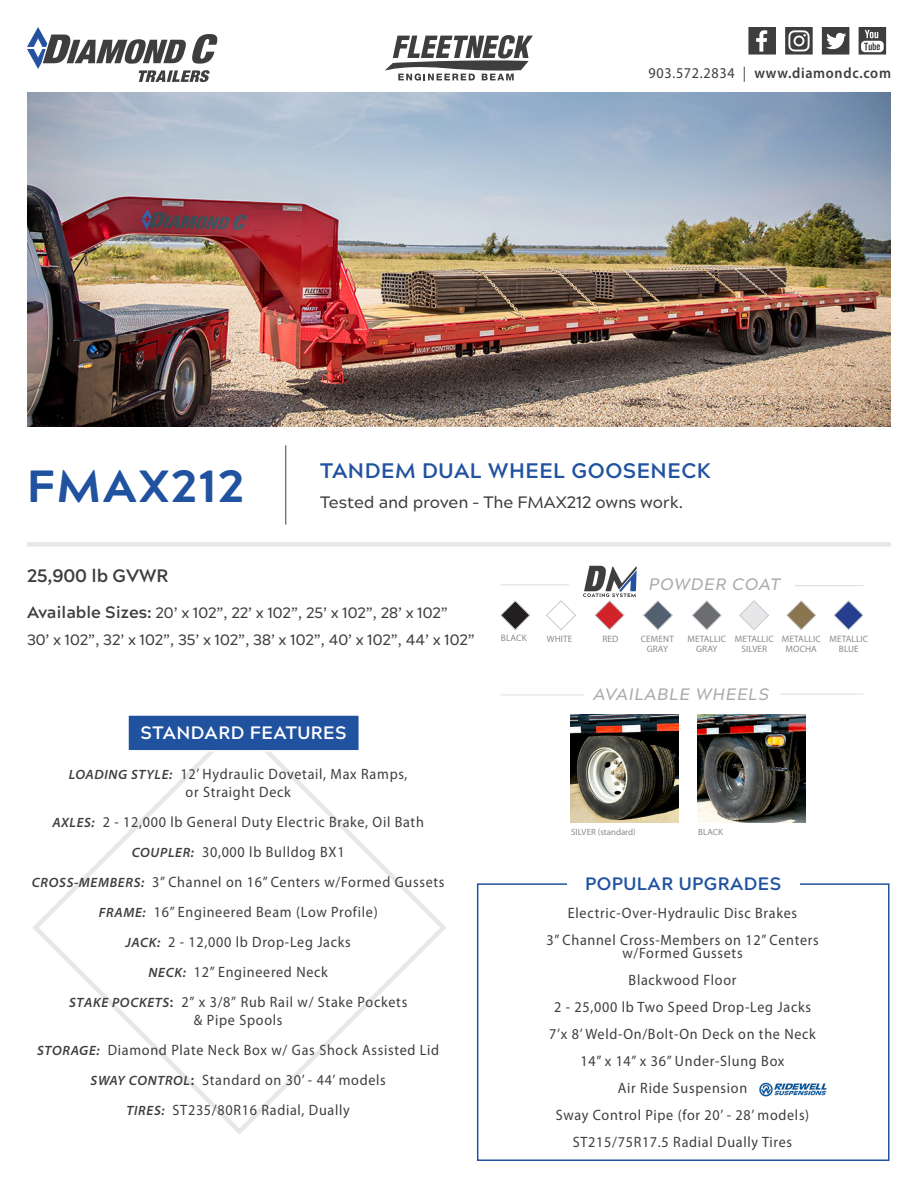
<style>
.page{position:relative;width:918px;height:1188px;background:#fff}
.page>*{position:absolute;margin:0;border:0;box-sizing:border-box;transform-origin:0 0}
.t1{font:800 45px "Acherus Grotesque";letter-spacing:.05em;color:#2052a0}
.t2{font:700 21px "Acherus Grotesque";letter-spacing:.025em;color:#2052a0}
.t3{font:700 18px "Acherus Grotesque";letter-spacing:.025em;color:#fff}
.t4{font:700 18px "Acherus Grotesque";letter-spacing:.025em;color:#2052a0}
.t5{font:700 18px "Acherus Grotesque";color:#3e3e3f}
.t6{font:500 16.5px "Acherus Grotesque";color:#3e3e3f}
.t7{font:italic 500 16.5px "Acherus Grotesque";letter-spacing:.05em;color:#a8a9ad}
.t8{font:15px/30px "Myriad Pro";letter-spacing:.05em;color:#3e3e3f;text-align:center;scale:.94 1}
.t9{font:500 15px/27px "Acherus Grotesque";color:#3e3e3f}
.t10{font:600 15px "Myriad Pro";letter-spacing:.05em;color:#3e3e3f;scale:.94 1}
.t11{font:9.3px/10.2px "Myriad Pro";letter-spacing:.01em;color:#8a8c8f;text-align:center}
.t12{font:9px "Myriad Pro";letter-spacing:-.005em;color:#8a8c8f}
.s1{font-weight:400}
.s2{font-weight:700;font-size:16.5px}
.s3{font-weight:600;font-style:italic;font-stretch:semi-expanded;font-size:13.5px}
.s4{font-weight:600}
</style>
<div class="page">
<img style="left:27px;top:93px;width:864px;height:334px">
<svg style="left:27px;top:27px;width:191px;height:55px"></svg>
<svg style="left:748px;top:27px;width:28px;height:28px"></svg>
<svg style="left:785px;top:27px;width:28px;height:28px"></svg>
<svg style="left:822px;top:27px;width:27px;height:28px"></svg>
<svg style="left:859px;top:27px;width:27px;height:28px"></svg>
<div style="left:27px;top:542px;width:864px;height:5px;background:#e6e7e9"></div>
<hr style="left:285px;top:445px;width:1px;height:80px;background:#3e3e3f">
<svg style="left:385px;top:35px;width:148px;height:46px"></svg>
<svg style="left:500px;top:600px;width:30px;height:30px"></svg>
<svg style="left:643px;top:600px;width:30px;height:30px"></svg>
<svg style="left:692px;top:600px;width:30px;height:30px"></svg>
<svg style="left:546px;top:600px;width:30px;height:30px"></svg>
<svg style="left:739px;top:600px;width:30px;height:30px"></svg>
<svg style="left:786px;top:600px;width:30px;height:30px"></svg>
<svg style="left:833px;top:600px;width:31px;height:30px"></svg>
<svg style="left:32px;top:752px;width:414px;height:383px"></svg>
<div style="left:127px;top:714px;width:233px;height:38px;background:#2052a0;border:2px solid #fff"></div>
<div style="left:477px;top:883px;width:413px;height:278px;border:2px solid #2052a0"></div>
<div style="left:567px;top:877px;width:233px;height:14px;background:#fff"></div>
<img style="left:759px;top:1082px;width:68px;height:15px">
<hr style="left:501px;top:584px;width:68px;height:1px;background:#dcdddf">
<hr style="left:795px;top:585px;width:68px;height:1px;background:#dcdddf">
<hr style="left:501px;top:695px;width:83px;height:1px;background:#dcdddf">
<hr style="left:780px;top:694px;width:83px;height:1px;background:#dcdddf">
<svg style="left:583px;top:566px;width:54px;height:64px"></svg>
<img style="left:698px;top:715px;width:108px;height:108px">
<img style="left:571px;top:715px;width:108px;height:108px">
<p class="t10" style="left:649px;top:64px;width:259px"><span class="s1">903.572.2834 |</span> www.diamondc.com</p>
<h1 class="t1" style="left:27px;top:447px;width:218px">FMAX212</h1>
<p class="t5" style="left:27px;top:560px;width:143px">25,900 lb GVWR</p>
<h2 class="t2" style="left:320px;top:453px;width:392px">TANDEM DUAL WHEEL GOOSENECK</h2>
<p class="t6" style="left:320px;top:488px;width:365px">Tested and proven – The FMAX212 owns work.</p>
<p class="t7" style="left:649px;top:570px;width:133px">POWDER COAT</p>
<p class="t9" style="left:27px;top:599px;width:450px"><span class="s2">Available Sizes:</span> 20’ x 102”, 22’ x 102”, 25’ x 102”, 28’ x 102”<br>30’ x 102”, 32’ x 102”, 35’ x 102”, 38’ x 102”, 40’ x 102”, 44’ x 102”</p>
<p class="t3" style="left:141px;top:717px;width:208px">STANDARD FEATURES</p>
<p class="t8" style="left:69px;top:765px;width:362px;line-height:18px"><span class="s3">LOADING STYLE:</span> 12’ Hydraulic Dovetail, Max Ramps, or Straight Deck</p>
<p class="t8" style="left:32px;top:807px;width:440px"><span class="s3">AXLES:</span> 2 - 12,000 lb General Duty Electric Brake, Oil Bath <span class="s3">COUPLER:</span> 30,000 lb Bulldog BX1<br><span class="s3">CROSS-MEMBERS:</span> 3” Channel on 16” Centers w/Formed Gussets <span class="s3">FRAME:</span> 16” Engineered Beam (Low Profile)<br><span class="s3">JACK:</span> 2 - 12,000 lb Drop-Leg Jacks<br><span class="s3">NECK:</span> 12” Engineered Neck<br><span class="s3">STAKE POCKETS</span><span class="s4">:</span> 2” x 3/8” Rub Rail w/ Stake Pockets</p>
<p class="t8" style="left:37px;top:1005px;width:429px">&amp; Pipe Spools<br><span class="s3">STORAGE:</span> Diamond Plate Neck Box w/ Gas Shock Assisted Lid <span class="s3">SWAY CONTROL</span><span class="s4">:</span> Standard on 30’ - 44’ models<br><span class="s3">TIRES:</span> ST235/80R16 Radial, Dually</p>
<p class="t11" style="left:501px;top:633px;width:27px">BLACK</p>
<p class="t11" style="left:602px;top:633px;width:17px">RED</p>
<p class="t11" style="left:782px;top:633px;width:40px">METALLIC<br>MOCHA</p>
<p class="t11" style="left:829px;top:633px;width:40px">METALLIC<br>BLUE</p>
<p class="t11" style="left:547px;top:633px;width:27px">WHITE</p>
<p class="t11" style="left:735px;top:633px;width:40px">METALLIC<br>SILVER</p>
<p class="t11" style="left:641px;top:633px;width:35px">CEMENT<br>GRAY</p>
<p class="t11" style="left:687px;top:633px;width:40px">METALLIC<br>GRAY</p>
<p class="t7" style="left:594px;top:680px;width:177px">AVAILABLE WHEELS</p>
<p class="t12" style="left:571px;top:827px;width:66px">SILVER (standard)</p>
<p class="t12" style="left:698px;top:827px;width:26px">BLACK</p>
<p class="t4" style="left:585px;top:868px;width:198px">POPULAR UPGRADES</p>
<p class="t8" style="left:546px;top:899px;width:291px;line-height:27px">Electric-Over-Hydraulic Disc Brakes<br>3” Channel Cross-Members on 12” Centers</p>
<p class="t8" style="left:549px;top:940px;width:285px;line-height:27px">w/Formed Gussets<br>Blackwood Floor<br>2 - 25,000 lb Two Speed Drop-Leg Jacks<br>7’x 8’ Weld-On/Bolt-On Deck on the Neck<br>14” x 14” x 36” Under-Slung Box<br>Air Ride Suspension<br>Sway Control Pipe (for 20’ - 28’ models)<br>ST215/75R17.5 Radial Dually Tires</p>
</div>
